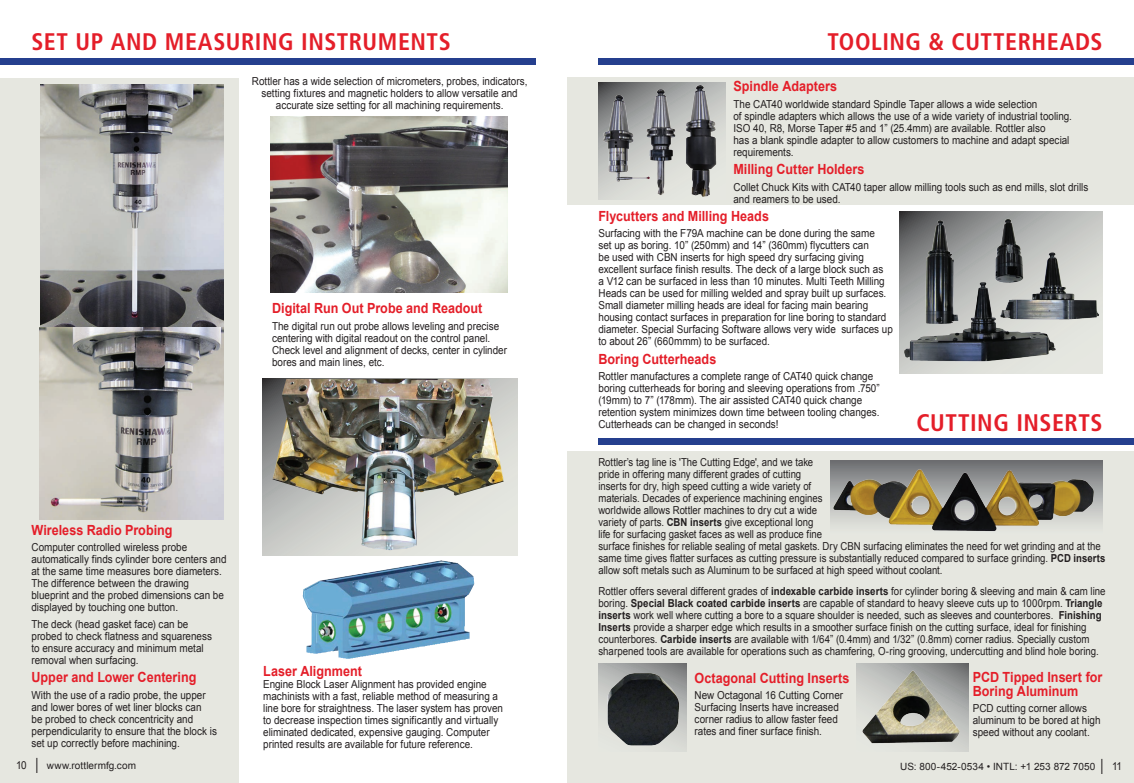
<style>
.page{position:relative;width:1134px;height:783px;background:#fff}
.page>*{position:absolute;margin:0;border:0;box-sizing:border-box;transform-origin:0 0}
.t1{font:700 condensed 24px "Frutiger";letter-spacing:.02em;color:#e41e29}
.t2{font:700 14px/14px "Arial";color:#e41e29;scale:.9 1}
.t3{font:11px/12px "Arial";color:#231f20;scale:.9 1}
.t4{font:11px/12px "Arial";color:#231f20;scale:.88 1}
.t5{font:11px/12px "Arial";color:#231f20;scale:.87 1}
.t6{font:10px "Arial";letter-spacing:.01em;color:#231f20}
.s1{font-weight:700}
.s2{font-size:21px}
</style>
<div class="page">
<div style="left:567px;top:452px;width:567px;height:331px;background:#e6e7e0"></div>
<div style="left:567px;top:77px;width:567px;height:127px;background:#e6e7e0"></div>
<img style="left:830px;top:461px;width:272px;height:70px">
<div style="left:0;top:78px;width:239px;height:705px;background:#e6e7e0"></div>
<div style="left:0;top:58px;width:536px;height:7px;background:#253f8e"></div>
<img style="left:270px;top:116px;width:237px;height:177px">
<svg style="left:263px;top:379px;width:255px;height:177px;background:#c7c8c4"></svg>
<img style="left:272px;top:379px;width:232px;height:171px">
<img style="left:303px;top:561px;width:147px;height:98px">
<div style="left:598px;top:58px;width:536px;height:7px;background:#253f8e"></div>
<svg style="left:598px;top:663px;width:88px;height:55px"></svg>
<img style="left:607px;top:667px;width:80px;height:85px">
<div style="left:856px;top:663px;width:112px;height:89px;background:linear-gradient(to bottom,#6e7072,#e1e2de)"></div>
<div style="left:598px;top:438px;width:536px;height:7px;background:#253f8e"></div>
<img style="left:40px;top:84px;width:183px;height:435px">
<div style="left:598px;top:83px;width:127px;height:117px;background:linear-gradient(to bottom,#c4c6c3,#eef0e8)"></div>
<img style="left:598px;top:83px;width:124px;height:116px">
<svg style="left:900px;top:212px;width:202px;height:162px;background:#b5b7b4"></svg>
<img style="left:903px;top:216px;width:199px;height:152px">
<img style="left:856px;top:663px;width:106px;height:84px">
<h1 class="t1" style="left:32px;top:27px;width:96px">SET UP AND</h1>
<h1 class="t1" style="left:165px;top:27px;width:287px">MEASURING INSTRUMENTS</h1>
<p class="t3" style="left:252px;top:76px;width:308px;text-align:center">Rottler has a wide selection of micrometers, probes, indicators, setting fixtures and magnetic holders to allow versatile and accurate size setting for all machining requirements.</p>
<p class="t2" style="left:272px;top:302px;width:235px">Digital Run Out Probe and Readout</p>
<p class="t3" style="left:272px;top:320px;width:263px">The digital run out probe allows leveling and precise centering with digital readout on the control panel.<br>Check level and alignment of decks, center in cylinder bores and main lines, etc.</p>
<p class="t2" style="left:32px;top:523px;width:158px">Wireless Radio Probing</p>
<p class="t3" style="left:32px;top:542px;width:218px">Computer controlled wireless probe automatically finds cylinder bore centers and at the same time measures bore diameters.<br>The difference between the drawing blueprint and the probed dimensions can be displayed by touching one button.</p>
<p class="t3" style="left:32px;top:618px;width:202px">The deck (head gasket face) can be probed to check flatness and squareness to ensure accuracy and minimum metal removal when surfacing.</p>
<p class="t2" style="left:32px;top:671px;width:185px">Upper and Lower Centering</p>
<p class="t3" style="left:32px;top:689px;width:208px">With the use of a radio probe, the upper and lower bores of wet liner blocks can<br>be probed to check concentricity and perpendicularity to ensure that the block is set up correctly before machining.</p>
<p class="t2" style="left:263px;top:665px;width:111px">Laser Alignment</p>
<p class="t3" style="left:263px;top:678px;width:268px">Engine Block Laser Alignment has provided engine machinists with a fast, reliable method of measuring a line bore for straightness. The laser system has proven to decrease inspection times significantly and virtually eliminated dedicated, expensive gauging. Computer printed results are available for future reference.</p>
<h1 class="t1" style="left:827px;top:27px;width:277px">TOOLING &amp; CUTTERHEADS</h1>
<p class="t2" style="left:734px;top:80px;width:117px">Spindle Adapters</p>
<p class="t3" style="left:734px;top:98px;width:378px">The CAT40 worldwide standard Spindle Taper allows a wide selection<br>of spindle adapters which allows the use of a wide variety of industrial tooling.<br>ISO 40, R8, Morse Taper #5 and 1” (25.4mm) are available. Rottler also<br>has a blank spindle adapter to allow customers to machine and adapt special requirements.</p>
<p class="t2" style="left:734px;top:163px;width:147px">Milling Cutter Holders</p>
<p class="t3" style="left:734px;top:181px;width:396px">Collet Chuck Kits with CAT40 taper allow milling tools such as end mills, slot drills and reamers to be used.</p>
<p class="t2" style="left:598px;top:209px;width:191px">Flycutters and Milling Heads</p>
<p class="t3" style="left:598px;top:228px;width:329px">Surfacing with the F79A machine can be done during the same<br>set up as boring. 10” (250mm) and 14” (360mm) flycutters can<br>be used with CBN inserts for high speed dry surfacing giving excellent surface finish results. The deck of a large block such as<br>a V12 can be surfaced in less than 10 minutes. Multi Teeth Milling Heads can be used for milling welded and spray built up surfaces.<br>Small diameter milling heads are ideal for facing main bearing housing contact surfaces in preparation for line boring to standard diameter. Special Surfacing Software allows very wide surfaces up to about 26” (660mmm) to be surfaced.</p>
<p class="t2" style="left:598px;top:352px;width:132px">Boring Cutterheads</p>
<p class="t3" style="left:598px;top:371px;width:314px">Rottler manufactures a complete range of CAT40 quick change boring cutterheads for boring and sleeving operations from .750” (19mm) to 7” (178mm). The air assisted CAT40 quick change retention system minimizes down time between tooling changes.<br>Cutterheads can be changed in seconds!</p>
<h1 class="t1" style="left:917px;top:409px;width:187px">CUTTING INSERTS</h1>
<p class="t5" style="left:598px;top:456px;width:584px">Rottler’s tag line is 'The Cutting Edge', and we take<br>pride in offering many different grades of cutting<br>inserts for dry, high speed cutting a wide variety of<br>materials. Decades of experience machining engines<br>worldwide allows Rottler machines to dry cut a wide<br>variety of parts. <span class="s1">CBN inserts</span> give exceptional long<br>life for surfacing gasket faces as well as produce fine<br>surface finishes for reliable sealing of metal gaskets. Dry CBN surfacing eliminates the need for wet grinding and at the same time gives flatter surfaces as cutting pressure is substantially reduced compared to surface grinding. <span class="s1">PCD inserts </span>allow soft metals such as Aluminum to be surfaced at high speed without coolant.</p>
<p class="t4" style="left:598px;top:585px;width:578px">Rottler offers several different grades of <span class="s1">indexable carbide inserts</span> for cylinder boring &amp; sleeving and main &amp; cam line boring. <span class="s1">Special Black coated carbide inserts</span> are capable of standard to heavy sleeve cuts up to 1000rpm. <span class="s1">Triangle inserts</span> work well where cutting a bore to a square shoulder is needed, such as sleeves and counterbores. <span class="s1">Finishing Inserts</span> provide a sharper edge which results in a smoother surface finish on the cutting surface, ideal for finishing counterbores. <span class="s1">Carbide inserts</span> are available with 1/64” (0.4mm) and 1/32” (0.8mm) corner radius. Specially custom sharpened tools are available for operations such as chamfering, O-ring grooving, undercutting and blind hole boring.</p>
<p class="t2" style="left:973px;top:670px;width:146px">PCD Tipped Insert for<br>Boring Aluminum</p>
<p class="t3" style="left:973px;top:703px;width:143px">PCD cutting corner allows aluminum to be bored at high speed without any coolant.</p>
<p class="t2" style="left:695px;top:671px;width:174px">Octagonal Cutting Inserts</p>
<p class="t3" style="left:695px;top:689px;width:167px">New Octagonal 16 Cutting Corner Surfacing Inserts have increased corner radius to allow faster feed rates and finer surface finish.</p>
<p class="t6" style="left:36px;top:759px;width:102px"><span class="s2">l</span> www.rottlermfg.com</p>
<p class="t6" style="left:900px;top:760px;width:205px">US: 800-452-0534 • INTL: +1 253 872 7050 <span class="s2">l</span></p>
<p class="t3" style="left:16px;top:759px;width:13px">10</p>
<p class="t3" style="left:1112px;top:760px;width:13px">11</p>
</div>
